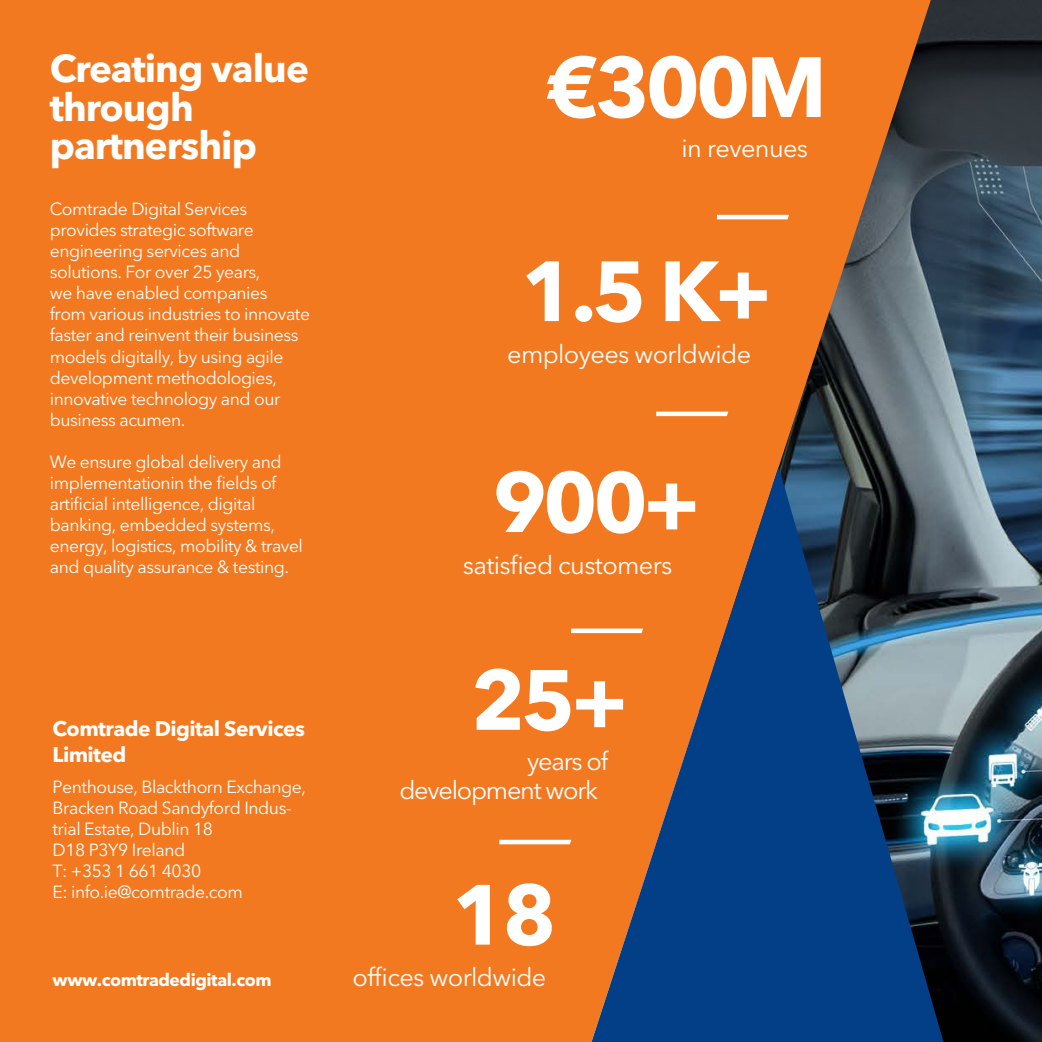
<style>
.page{position:relative;width:1042px;height:1042px;background:#fff}
.page>*{position:absolute;margin:0;border:0;box-sizing:border-box;transform-origin:0 0}
.t1{font:700 84.35px "Avenir Next LT Pro";letter-spacing:-.05em;color:#fff}
.t2{font:700 38.5px/38.5px "Avenir Next LT Pro";letter-spacing:-.025em;color:#fff}
.t3{font:25.38px "Avenir Next LT Pro";letter-spacing:-.025em;color:#fff}
.t4{font:25.38px/29.6px "Avenir Next LT Pro";letter-spacing:-.05em;color:#fff}
.t5{font:700 21px/25.2px "Avenir Next LT Pro";letter-spacing:-.025em;color:#fff}
.t6{font:17.5px/21px "Avenir Next LT Pro";letter-spacing:-.025em;color:#fff}
.t7{font:700 17.5px "Avenir Next LT Pro";letter-spacing:-.025em;color:#fff}
</style>
<div class="page">
<img style="left:930px;top:0;width:111px;height:1042px">
<div style="left:0;top:0;width:930px;height:1042px;background:#f37920"></div>
<svg style="left:656px;top:411px;width:72px;height:5px"></svg>
<svg style="left:571px;top:628px;width:20px;height:5px"></svg>
<svg style="left:499px;top:840px;width:72px;height:4px"></svg>
<svg style="left:716px;top:215px;width:73px;height:4px"></svg>
<svg style="left:591px;top:466px;width:352px;height:576px;background:#505261"></svg>
<h2 class="t2" style="left:50px;top:49px;width:261px">Creating value through partnership</h2>
<p class="t6" style="left:50px;top:199px;width:262px">Comtrade Digital Services provides strategic software engineering services and solutions. For over 25 years,<br>we have enabled companies<br>from various industries to innovate faster and reinvent their business models digitally, by using agile development methodologies, innovative technology and our business acumen.</p>
<p class="t6" style="left:50px;top:451px;width:255px">We ensure global delivery and implementationin the fields of artificial intelligence, digital banking, embedded systems, energy, logistics, mobility &amp; travel and quality assurance &amp; testing.</p>
<p class="t5" style="left:52px;top:716px;width:254px">Comtrade Digital Services<br>Limited</p>
<p class="t6" style="left:52px;top:776px;width:255px">Penthouse, Blackthorn Exchange,<br>Bracken Road Sandyford Indus&shy;trial Estate, Dublin 18<br>D18 P3Y9 Ireland<br>T: +353 1 661 4030<br>E: info.ie@comtrade.com</p>
<p class="t7" style="left:52px;top:969px;width:220px">www.comtradedigital.com</p>
<h1 class="t1" style="left:545px;top:36px;width:283px">€300M</h1>
<h3 class="t3" style="left:681px;top:133px;width:128px">in revenues</h3>
<h1 class="t1" style="left:520px;top:240px;width:252px">1.5 K+</h1>
<h3 class="t3" style="left:507px;top:339px;width:245px">employees worldwide</h3>
<h1 class="t1" style="left:492px;top:451px;width:208px">900+</h1>
<h3 class="t3" style="left:463px;top:550px;width:211px">satisfied customers</h3>
<h1 class="t1" style="left:471px;top:648px;width:158px">25+</h1>
<h3 class="t4" style="left:399px;top:746px;width:210px;text-indent:128px">years of development work</h3>
<h1 class="t1" style="left:452px;top:863px;width:106px">18</h1>
<h3 class="t3" style="left:352px;top:962px;width:195px">offices worldwide</h3>
</div>
